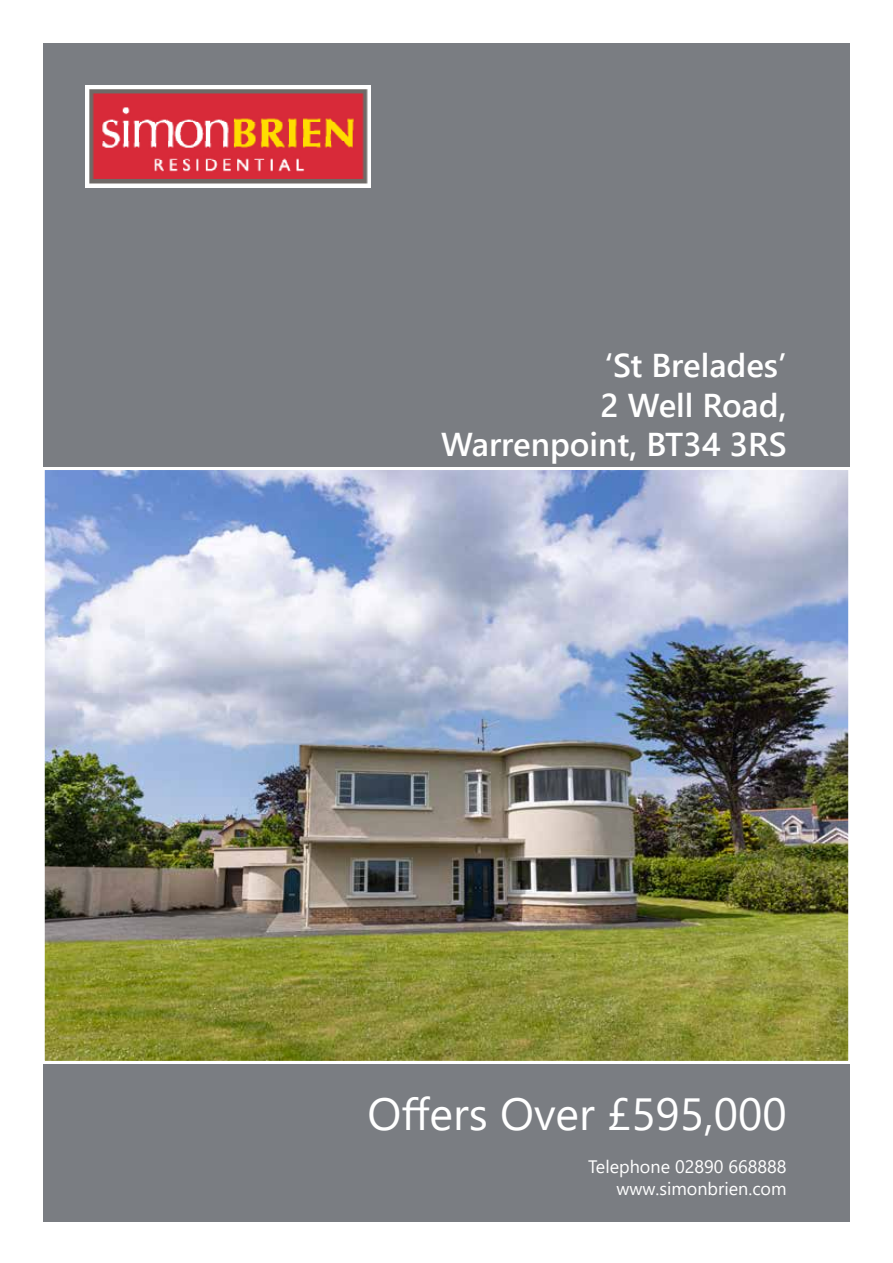
<style>
.page{position:relative;width:893px;height:1263px;background:#fff}
.page>*{position:absolute;margin:0;border:0;box-sizing:border-box;transform-origin:0 0}
.t1{font:45px "Segoe UI";color:#fff}
.t2{font:600 33px/39.6px "Segoe UI";color:#fff;text-align:right}
.t3{font:18px/21.6px "Segoe UI";color:#fff;text-align:right}
</style>
<div class="page">
<div style="left:43px;top:43px;width:807px;height:424px;background:#7a7d82"></div>
<div style="left:43px;top:1064px;width:807px;height:157px;background:#7a7d82"></div>
<img style="left:46px;top:471px;width:801px;height:589px">
<div style="left:42px;top:467px;width:809px;height:597px;border:3px solid #fff"></div>
<img style="left:85px;top:85px;width:286px;height:102px">
<p class="t2" style="left:441px;top:343px;width:347px">‘St Brelades’<br>2 Well Road,<br>Warrenpoint, BT34 3RS</p>
<h1 class="t1" style="left:368px;top:1071px;width:421px">Offers Over £595,000</h1>
<p class="t3" style="left:588px;top:1154px;width:200px">Telephone 02890 668888 www.simonbrien.com</p>
</div>
